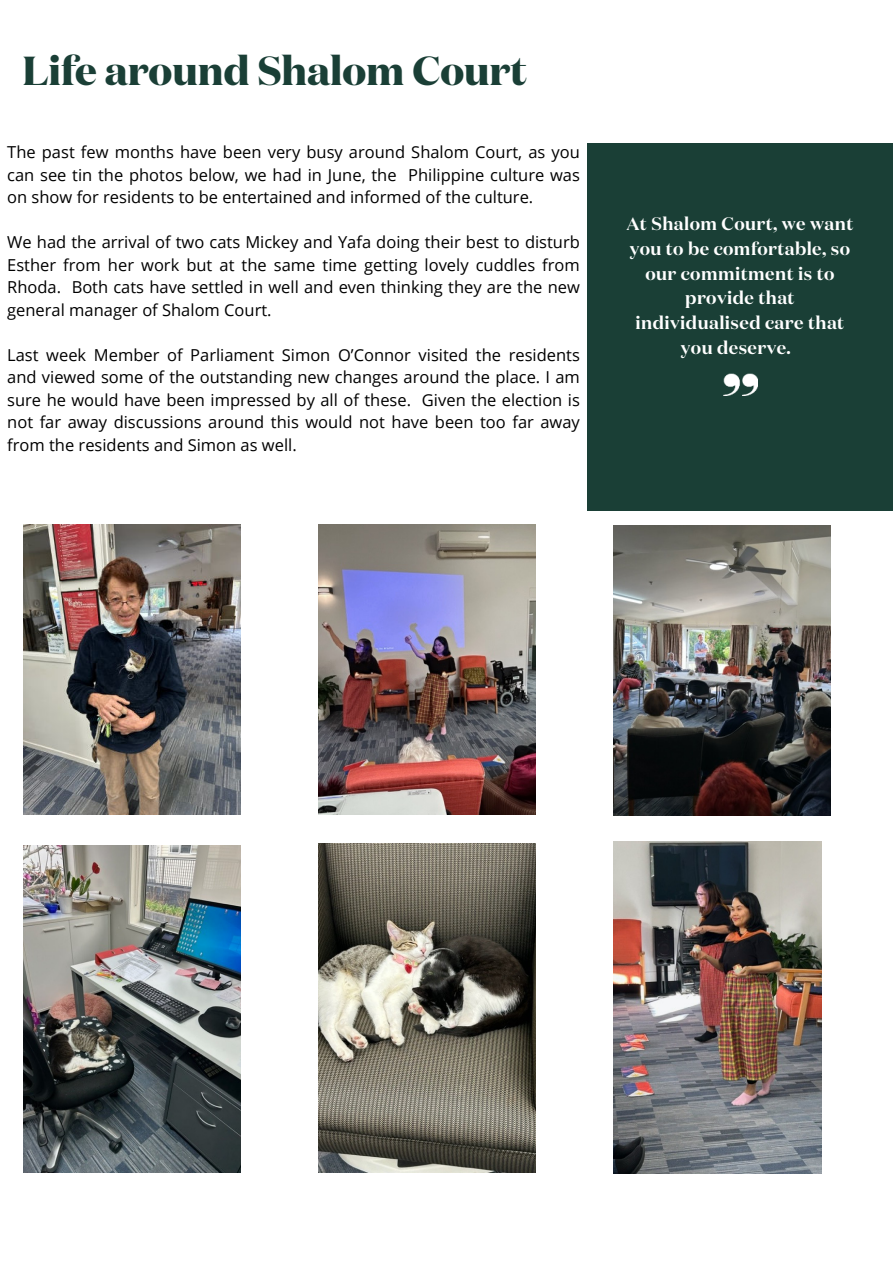
<style>
.page{position:relative;width:893px;height:1264px;background:#fff}
.page>*{position:absolute;margin:0;border:0;box-sizing:border-box;transform-origin:0 0}
.t1{font:700 40.5px "Domaine Disp";color:#1a3f36}
.t2{font:600 18px/24.8px "Domaine Disp";letter-spacing:.025em;color:#fff;text-align:center}
.t3{font:16.5px/22.5px "Open Sans";color:#000;text-align:justify}
</style>
<div class="page">
<div style="left:587px;top:143px;width:305px;height:368px;background:#1a3f36"></div>
<img style="left:723px;top:373px;width:34px;height:22px">
<img style="left:24px;top:524px;width:217px;height:290px">
<img style="left:613px;top:525px;width:217px;height:290px">
<img style="left:318px;top:524px;width:217px;height:290px">
<img style="left:24px;top:845px;width:217px;height:327px">
<img style="left:613px;top:842px;width:208px;height:331px">
<img style="left:318px;top:843px;width:217px;height:329px">
<h1 class="t1" style="left:23px;top:44px;width:505px">Life around Shalom Court</h1>
<p class="t3" style="left:7px;top:141px;width:574px">The past few months have been very busy around Shalom Court, as you can see tin the photos below, we had in June, the Philippine culture was on show for residents to be entertained and informed of the culture.</p>
<p class="t3" style="left:7px;top:230px;width:574px">We had the arrival of two cats Mickey and Yafa doing their best to disturb Esther from her work but at the same time getting lovely cuddles from Rhoda. Both cats have settled in well and even thinking they are the new general manager of Shalom Court.</p>
<p class="t3" style="left:7px;top:343px;width:574px">Last week Member of Parliament Simon O’Connor visited the residents and viewed some of the outstanding new changes around the place. I am sure he would have been impressed by all of these. Given the election is not far away discussions around this would not have been too far away from the residents and Simon as well.</p>
<p class="t2" style="left:626px;top:211px;width:228px">At Shalom Court, we want you to be comfortable, so our commitment is to provide that individualised care that you deserve.</p>
</div>
